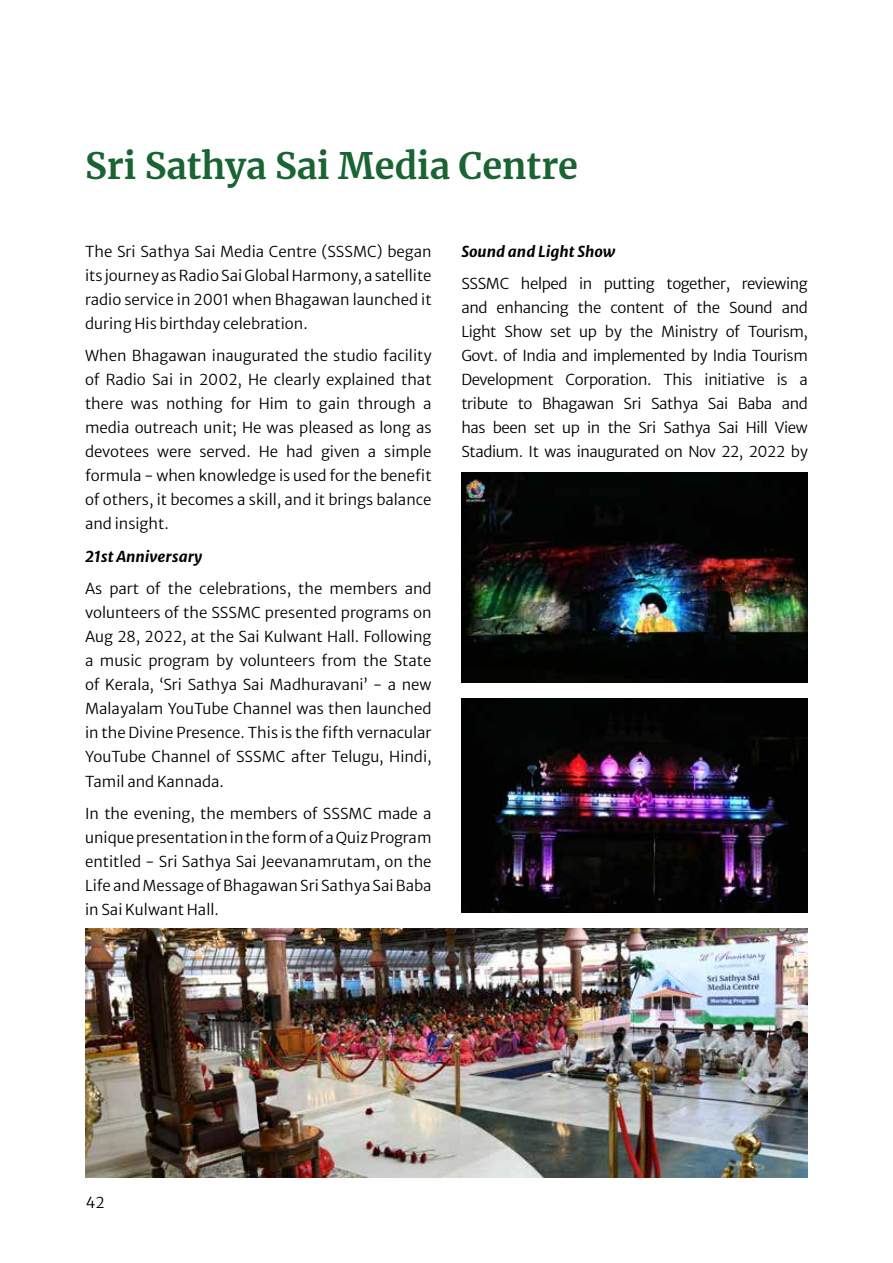
<style>
.page{position:relative;width:893px;height:1263px;background:#fff}
.page>*{position:absolute;margin:0;border:0;box-sizing:border-box;transform-origin:0 0}
.t1{font:700 36px "Merriweather";color:#196432}
.t2{font:15px/24px "Merriweather Sans";color:#000;text-align:justify}
.t3{font:italic 700 15px "Merriweather Sans";color:#000}
</style>
<div class="page">
<img style="left:461px;top:473px;width:347px;height:210px">
<img style="left:461px;top:699px;width:347px;height:213px">
<img style="left:85px;top:929px;width:722px;height:249px">
<h1 class="t1" style="left:85px;top:141px;width:495px">Sri Sathya Sai Media Centre</h1>
<p class="t2" style="left:85px;top:238px;width:348px">The Sri Sathya Sai Media Centre (SSSMC) began its journey as Radio Sai Global Harmony, a satellite radio service in 2001 when Bhagawan launched it during His birthday celebration.</p>
<p class="t2" style="left:85px;top:342px;width:348px">When Bhagawan inaugurated the studio facility of Radio Sai in 2002, He clearly explained that there was nothing for Him to gain through a media outreach unit; He was pleased as long as devotees were served. He had given a simple formula - when knowledge is used for the benefit of others, it becomes a skill, and it brings balance and insight.</p>
<p class="t3" style="left:85px;top:548px;width:119px">21st Anniversary</p>
<p class="t2" style="left:85px;top:575px;width:348px">As part of the celebrations, the members and volunteers of the SSSMC presented programs on Aug 28, 2022, at the Sai Kulwant Hall. Following a music program by volunteers from the State of Kerala, ‘Sri Sathya Sai Madhuravani’ - a new Malayalam YouTube Channel was then launched in the Divine Presence. This is the fifth vernacular YouTube Channel of SSSMC after Telugu, Hindi, Tamil and Kannada.</p>
<p class="t2" style="left:85px;top:800px;width:348px">In the evening, the members of SSSMC made a unique presentation in the form of a Quiz Program entitled - Sri Sathya Sai Jeevanamrutam, on the Life and Message of Bhagawan Sri Sathya Sai Baba in Sai Kulwant Hall.</p>
<p class="t3" style="left:461px;top:243px;width:156px">Sound and Light Show</p>
<p class="t2" style="left:461px;top:270px;width:348px">SSSMC helped in putting together, reviewing and enhancing the content of the Sound and Light Show set up by the Ministry of Tourism, Govt. of India and implemented by India Tourism Development Corporation. This initiative is a tribute to Bhagawan Sri Sathya Sai Baba and has been set up in the Sri Sathya Sai Hill View Stadium. It was inaugurated on Nov 22, 2022 by</p>
<p class="t2" style="left:86px;top:1189px;width:20px">42</p>
</div>
